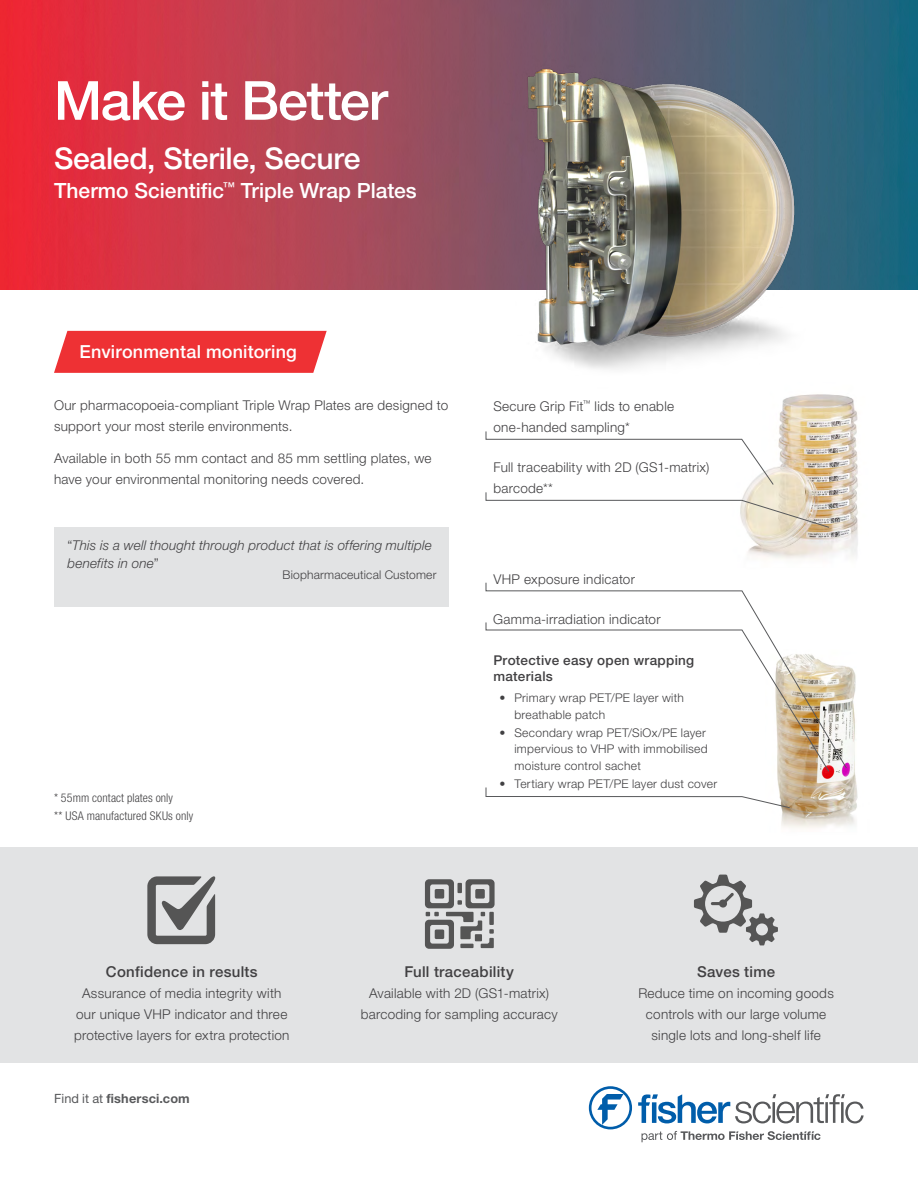
<style>
.page{position:relative;width:918px;height:1188px;background:#fff}
.page>*{position:absolute;margin:0;border:0;box-sizing:border-box;transform-origin:0 0}
.t1{font:500 54px "Helvetica Neue LTW1 G";letter-spacing:-.025em;color:#fff}
.t2{font:500 30px "Helvetica Neue LTW1 G";letter-spacing:-.01em;color:#fff}
.t3{font:500 21px "Helvetica Neue LTW1 G";color:#fff}
.t4{font:500 18px "Helvetica Neue LTW1 G";letter-spacing:.01em;color:#fff}
.t5{font:500 15px "Helvetica Neue LTW1 G";letter-spacing:.02em;color:#414042}
.t6{font:300 13.5px/21px "Helvetica Neue LTW1 G";letter-spacing:.02em;color:#414042}
.t7{font:italic 300 13.5px/18px "Helvetica Neue LTW1 G";letter-spacing:.01em;color:#414042}
.t8{font:500 13.5px/16.5px "Helvetica Neue LTW1 G";letter-spacing:.025em;color:#414042}
.t9{font:700 12.75px "Helvetica Neue LTW1 G";letter-spacing:.01em;color:#58595b}
.t10{font:300 12px/16.5px "Helvetica Neue LTW1 G";letter-spacing:.025em;color:#414042}
.t11{font:300 condensed 12px/18.5px "Helvetica Neue LTW1 G";letter-spacing:.01em;color:#414042}
.s1{font-style:normal}
.s2{font-weight:400}
</style>
<div class="page">
<img style="left:0;top:0;width:918px;height:290px">
<div style="left:0;top:848px;width:918px;height:231px;background:#e2e3e4"></div>
<div style="left:54px;top:527px;width:394px;height:80px;background:#e2e3e4"></div>
<svg style="left:147px;top:876px;width:69px;height:68px"></svg>
<svg style="left:425px;top:879px;width:70px;height:70px"></svg>
<div style="left:435px;top:930px;width:9px;height:9px;background:#555"></div>
<svg style="left:694px;top:875px;width:84px;height:70px"></svg>
<img style="left:482px;top:32px;width:357px;height:338px">
<img style="left:777px;top:666px;width:81px;height:162px">
<img style="left:745px;top:394px;width:113px;height:165px">
<svg style="left:485px;top:431px;width:289px;height:55px"></svg>
<svg style="left:485px;top:787px;width:306px;height:22px"></svg>
<svg style="left:485px;top:582px;width:362px;height:187px"></svg>
<svg style="left:485px;top:622px;width:345px;height:150px"></svg>
<svg style="left:485px;top:492px;width:345px;height:36px"></svg>
<div style="left:0;top:1064px;width:918px;height:124px;background:#fff"></div>
<svg style="left:589px;top:1086px;width:43px;height:43px"></svg>
<svg style="left:642px;top:1131px;width:179px;height:11px"></svg>
<svg style="left:638px;top:1094px;width:226px;height:29px"></svg>
<svg style="left:54px;top:331px;width:273px;height:42px;background:#ee3b3e"></svg>
<h1 class="t1" style="left:54px;top:68px;width:335px">Make it Better</h1>
<h2 class="t2" style="left:54px;top:141px;width:308px">Sealed, Sterile, Secure</h2>
<h3 class="t3" style="left:54px;top:178px;width:364px">Thermo Scientific<sup>™</sup> Triple Wrap Plates</h3>
<h3 class="t4" style="left:80px;top:341px;width:219px">Environmental monitoring</h3>
<p class="t6" style="left:54px;top:395px;width:396px">Our pharmacopoeia-compliant Triple Wrap Plates are designed to support your most sterile environments.</p>
<p class="t6" style="left:54px;top:447px;width:379px">Available in both 55 mm contact and 85 mm settling plates, we have your environmental monitoring needs covered.</p>
<p class="t7" style="left:68px;top:536px;width:366px"><span class="s1">“</span>This is a well thought through product that is offering multiple benefits in one<span class="s1">”</span></p>
<p class="t11" style="left:54px;top:789px;width:141px">* 55mm contact plates only<br>** USA manufactured SKUs only</p>
<p class="t10" style="left:283px;top:566px;width:155px">Biopharmaceutical Customer</p>
<p class="t6" style="left:493px;top:396px;width:182px">Secure Grip Fit<sup>™</sup> lids to enable one-handed sampling*</p>
<p class="t6" style="left:493px;top:457px;width:218px">Full traceability with 2D (GS1-matrix) barcode**</p>
<p class="t6" style="left:493px;top:569px;width:143px">VHP exposure indicator</p>
<p class="t6" style="left:493px;top:608px;width:169px">Gamma-irradiation indicator</p>
<p class="t8" style="left:493px;top:652px;width:202px">Protective easy open wrapping materials</p>
<p class="t10" style="left:514px;top:690px;width:171px;text-indent:-15px">• Primary wrap PET/PE layer with breathable patch</p>
<p class="t10" style="left:514px;top:724px;width:195px;text-indent:-15px">• Secondary wrap PET/SiOx/PE layer impervious to VHP with immobilised moisture control sachet</p>
<p class="t10" style="left:499px;top:775px;width:219px">• Tertiary wrap PET/PE layer dust cover</p>
<p class="t5" style="left:106px;top:963px;width:153px">Confidence in results</p>
<p class="t6" style="left:74px;top:983px;width:217px;text-align:center">Assurance of media integrity with our unique VHP indicator and three protective layers for extra protection</p>
<p class="t9" style="left:54px;top:1090px;width:137px"><span class="s2">Find it at</span> fishersci.com</p>
<p class="t5" style="left:404px;top:963px;width:111px">Full traceability</p>
<p class="t6" style="left:361px;top:983px;width:198px;text-align:center">Available with 2D (GS1-matrix) barcoding for sampling accuracy</p>
<p class="t5" style="left:697px;top:963px;width:79px">Saves time</p>
<p class="t6" style="left:638px;top:983px;width:197px;text-align:center">Reduce time on incoming goods controls with our large volume single lots and long-shelf life</p>
</div>
